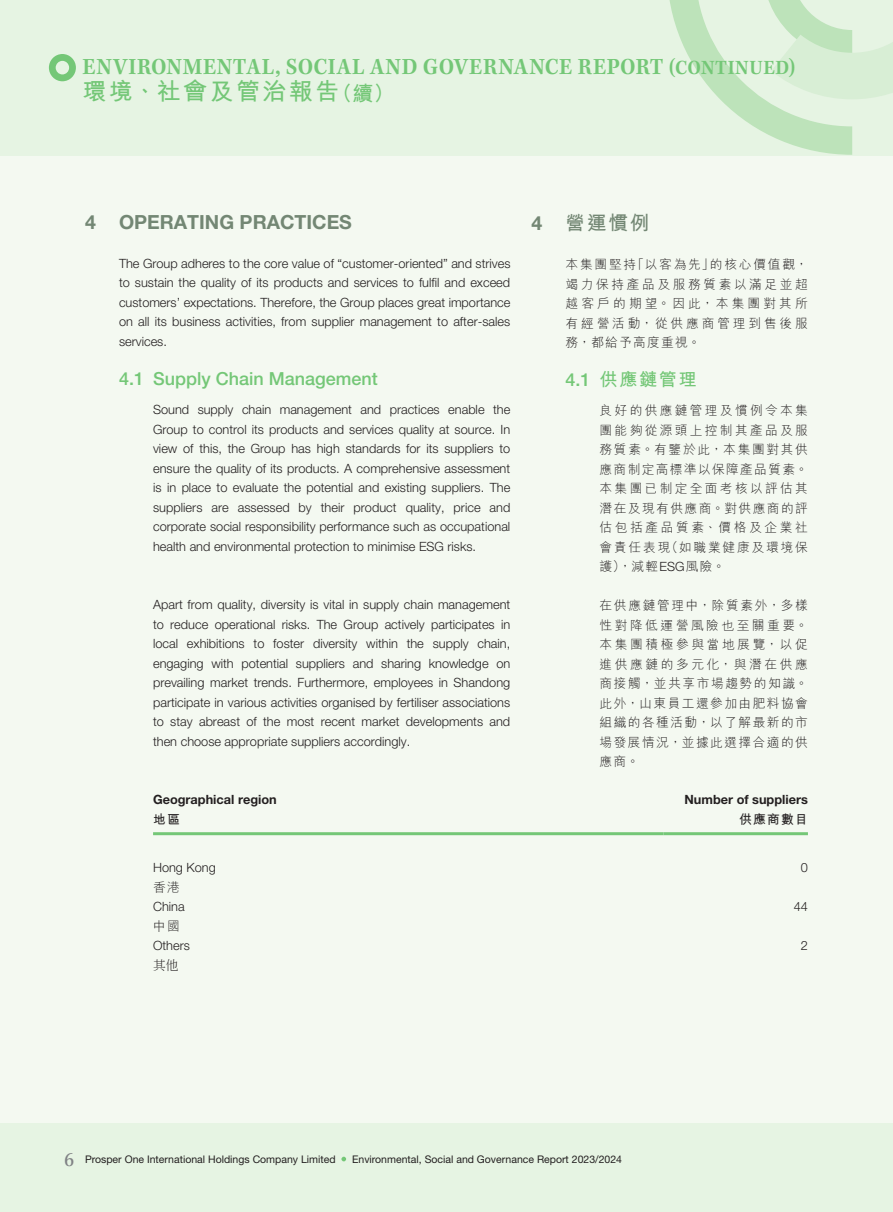
<style>
.page{position:relative;width:893px;height:1212px;background:#fff}
.page>*{position:absolute;margin:0;border:0;box-sizing:border-box;transform-origin:0 0}
.t1{font:24px "Kepler Std Semibold Scn Capt";letter-spacing:.02em;color:#74c777}
.t2{font:700 24px "M Hei HK";letter-spacing:.1em;color:#74c777}
.t3{font:700 19.5px "Helvetica Neue LT Std";color:#738774}
.t4{font:700 19.5px "M Hei HK";color:#738774}
.t5{font:500 18px "Helvetica Neue LT Std";color:#74c777}
.t6{font:700 18px "M Hei HK";letter-spacing:.1em;color:#74c777}
.t7{font:300 12.75px/19.5px "Helvetica Neue LT Std";color:#231f20;text-align:justify}
.t8{font:300 12.75px/19.5px "M Hei HK";letter-spacing:.12em;color:#231f20;text-align:justify}
.t9{font:700 12.75px "Helvetica Neue LT Std";color:#231f20}
.t10{font:700 12.75px "M Hei HK";letter-spacing:.1em;color:#231f20}
.t11{font:300 12.75px "Adobe Ming Std";color:#231f20}
.t12{font:10.5px "Helvetica Neue LT Std";color:#231f20}
.s1{font-size:21px}
.s2{font-family:"Helvetica Neue LT Std"}
.s3{font-family:"Helvetica Neue LT Std";font-weight:500}
.s4{font-family:"Kepler Std Scn Capt";font-size:21px;color:#808285}
</style>
<div class="page">
<div style="left:0;top:0;width:892px;height:1212px;background:#e6f4e3"></div>
<svg style="left:669px;top:0;width:223px;height:155px"></svg>
<div style="left:0;top:156px;width:892px;height:967px;background:#f4f9f1"></div>
<svg style="left:49px;top:54px;width:27px;height:27px"></svg>
<svg style="left:341px;top:1157px;width:5px;height:4px"></svg>
<hr style="left:153px;top:832px;width:510px;height:3px;background:#74c777">
<hr style="left:663px;top:832px;width:145px;height:3px;background:#74c777">
<h1 class="t1" style="left:83px;top:53px;width:714px">ENVIRONMENTAL, SOCIAL AND GOVERNANCE REPORT <span class="s1">(CONTINUED)</span></h1>
<h1 class="t2" style="left:82px;top:74px;width:313px">環境、社會及管治報告<span class="s1">（續）</span></h1>
<h2 class="t3" style="left:85px;top:210px;width:268px">4 Operating Practices</h2>
<p class="t7" style="left:119px;top:253px;width:393px">The Group adheres to the core value of “customer-oriented” and strives to sustain the quality of its products and services to fulfil and exceed customers’ expectations. Therefore, the Group places great importance on all its business activities, from supplier management to after-sales services.</p>
<h3 class="t5" style="left:119px;top:368px;width:260px">4.1 Supply Chain Management</h3>
<p class="t7" style="left:153px;top:399px;width:359px">Sound supply chain management and practices enable the Group to control its products and services quality at source. In view of this, the Group has high standards for its suppliers to ensure the quality of its products. A comprehensive assessment is in place to evaluate the potential and existing suppliers. The suppliers are assessed by their product quality, price and corporate social responsibility performance such as occupational health and environmental protection to minimise ESG risks.</p>
<p class="t7" style="left:153px;top:594px;width:359px">Apart from quality, diversity is vital in supply chain management to reduce operational risks. The Group actively participates in local exhibitions to foster diversity within the supply chain, engaging with potential suppliers and sharing knowledge on prevailing market trends. Furthermore, employees in Shandong participate in various activities organised by fertiliser associations to stay abreast of the most recent market developments and then choose appropriate suppliers accordingly.</p>
<h2 class="t4" style="left:531px;top:209px;width:119px"><span class="s2">4</span> 營運慣例</h2>
<p class="t8" style="left:566px;top:254px;width:244px">本集團堅持「以客為先」的核心價值觀，竭力保持產品及服務質素以滿足並超越客戶的期望。因此，本集團對其所有經營活動，從供應商管理到售後服務，都給予高度重視。</p>
<h3 class="t6" style="left:566px;top:366px;width:133px"><span class="s3">4.1</span> 供應鏈管理</h3>
<p class="t8" style="left:600px;top:401px;width:210px">良好的供應鏈管理及慣例令本集團能夠從源頭上控制其產品及服務質素。有鑒於此，本集團對其供應商制定高標準以保障產品質素。本集團已制定全面考核以評估其潛在及現有供應商。對供應商的評估包括產品質素、價格及企業社會責任表現（如職業健康及環境保護），減輕<span class="s2">ESG</span>風險。</p>
<p class="t8" style="left:600px;top:596px;width:210px">在供應鏈管理中，除質素外，多樣性對降低運營風險也至關重要。本集團積極參與當地展覽，以促進供應鏈的多元化，與潛在供應商接觸，並共享市場趨勢的知識。此外，山東員工還參加由肥料協會組織的各種活動，以了解最新的市場發展情況，並據此選擇合適的供應商。</p>
<p class="t9" style="left:153px;top:792px;width:125px">Geographical region</p>
<p class="t9" style="left:684px;top:792px;width:125px">Number of suppliers</p>
<p class="t10" style="left:153px;top:810px;width:28px">地區</p>
<p class="t10" style="left:739px;top:810px;width:70px">供應商數目</p>
<p class="t7" style="left:153px;top:857px;width:64px">Hong Kong</p>
<p class="t7" style="left:801px;top:857px;width:9px">0</p>
<p class="t8" style="left:153px;top:877px;width:28px">香港</p>
<p class="t7" style="left:153px;top:896px;width:33px">China</p>
<p class="t7" style="left:794px;top:896px;width:16px">44</p>
<p class="t8" style="left:153px;top:916px;width:28px">中國</p>
<p class="t7" style="left:153px;top:935px;width:38px">Others</p>
<p class="t7" style="left:801px;top:935px;width:9px">2</p>
<p class="t11" style="left:153px;top:958px;width:27px">其他</p>
<p class="t12" style="left:64px;top:1152px;width:273px"><span class="s4">6</span> Prosper One International Holdings Company Limited</p>
<p class="t12" style="left:352px;top:1152px;width:271px">Environmental, Social and Governance Report 2023/2024</p>
</div>
